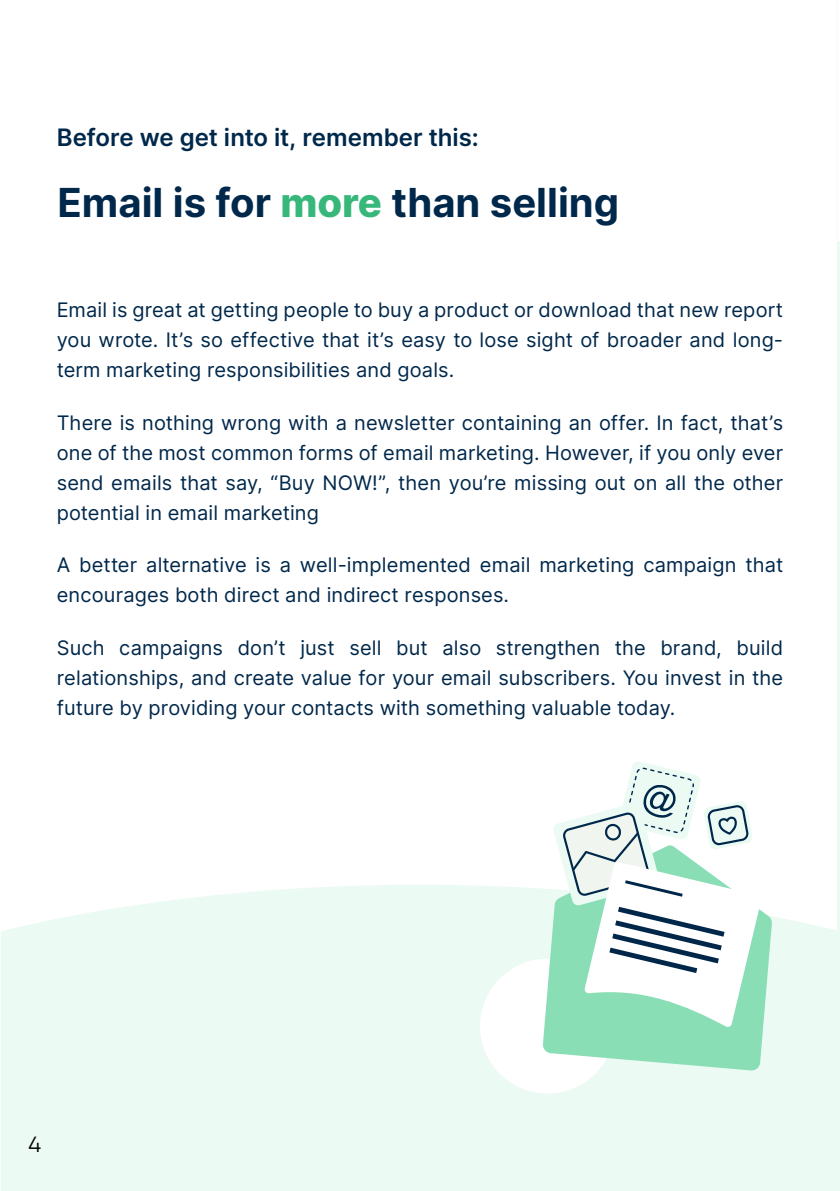
<style>
.page{position:relative;width:840px;height:1191px;background:#fff}
.page>*{position:absolute;margin:0;border:0;box-sizing:border-box;transform-origin:0 0}
.t1{font:700 40px "Inter";color:#00284b}
.t2{font:600 24px "Inter";color:#00284b}
.t3{font:22px "Qanelas";color:#000}
.t4{font:20px/30px "Inter";letter-spacing:.01em;color:#00284b;text-align:justify}
.s1{font-weight:800;color:#37b87a}
</style>
<div class="page">
<hr style="left:836px;top:0;width:3px;height:1191px;background:#ebfaf3">
<svg style="left:836px;top:0;width:3px;height:284px"></svg>
<div style="left:1px;top:884px;width:836px;height:307px;background:#ebfaf3"></div>
<svg style="left:761px;top:884px;width:10px;height:186px"></svg>
<svg style="left:474px;top:761px;width:287px;height:338px"></svg>
<p class="t2" style="left:57px;top:120px;width:423px">Before we get into it, remember this:</p>
<h1 class="t1" style="left:57px;top:173px;width:563px">Email is for <span class="s1">more</span> than selling</h1>
<p class="t4" style="left:57px;top:294px;width:727px">Email is great at getting people to buy a product or download that new report you wrote. It’s so effective that it’s easy to lose sight of broader and long&shy;term marketing responsibilities and goals.</p>
<p class="t4" style="left:57px;top:407px;width:727px">There is nothing wrong with a newsletter containing an offer. In fact, that’s one of the most common forms of email marketing. However, if you only ever send emails that say, “Buy NOW!”, then you’re missing out on all the other potential in email marketing</p>
<p class="t4" style="left:57px;top:550px;width:727px">A better alternative is a well-implemented email marketing campaign that encourages both direct and indirect responses.</p>
<p class="t4" style="left:57px;top:632px;width:727px">Such campaigns don’t just sell but also strengthen the brand, build relationships, and create value for your email subscribers. You invest in the future by providing your contacts with something valuable today.</p>
<p class="t3" style="left:28px;top:1130px;width:14px">4</p>
</div>
